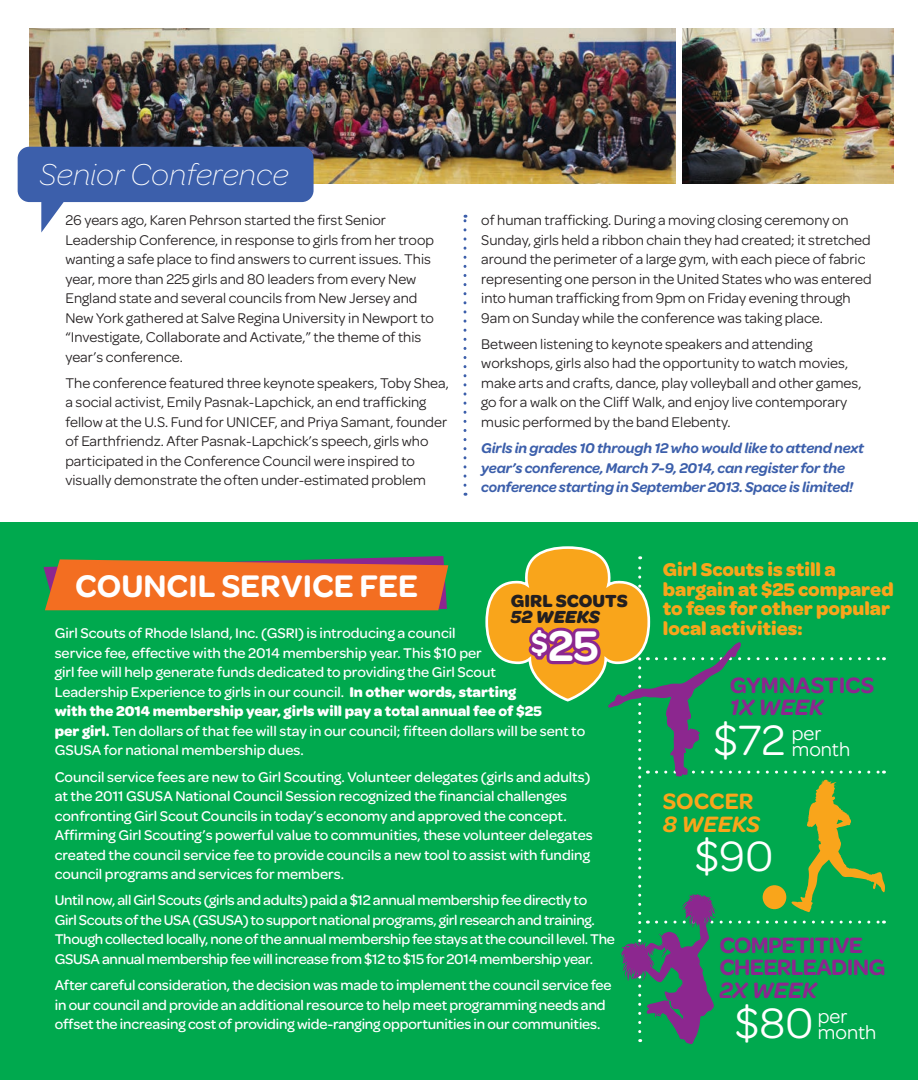
<style>
.page{position:relative;width:918px;height:1080px;background:#fff}
.page>*{position:absolute;margin:0;border:0;box-sizing:border-box;transform-origin:0 0}
.t1{font:600 45.9px "Omnes Girl Scouts";color:#fff}
.t2{font:45.3px "Omnes Girl Scouts";color:#fff}
.body_copy{font:600 33.3px "Omnes Girl Scouts";color:#fff}
.body_copy-2{font:italic 200 32.4px "Omnes Girl Scouts";color:#fff}
.t3{font:600 23.7px/22.4px "Omnes Girl Scouts";letter-spacing:-.03em;color:#8c278f}
.t4{font:italic 600 23.7px "Omnes Girl Scouts";color:#8c278f}
.t5{font:600 23.7px "Omnes Girl Scouts";color:#8c278f}
.t6{font:600 23.7px "Omnes Girl Scouts";color:#f9a51b}
.t7{font:italic 600 23.7px "Omnes Girl Scouts";color:#f9a51b}
.t8{font:20.55px/16.5px "Omnes Girl Scouts";color:#fff}
.t9{font:700 19.65px/19.6px "Omnes Girl Scouts";color:#f9a51b}
.t10{font:700 18.75px "Omnes Girl Scouts";color:#231f20}
.t11{font:italic 700 18.75px "Omnes Girl Scouts";color:#231f20}
.body_copy-3{font:500 15px/19.5px "Omnes Girl Scouts";letter-spacing:-.005em;color:#fff}
.body_copy-4{font:15px/19.5px "Omnes Girl Scouts";color:#231f20}
.body_copy-5{font:italic 600 15px/19.5px "Omnes Girl Scouts";letter-spacing:-.01em;color:#3c5fab}
.s1{font-weight:700}
</style>
<div class="page">
<img style="left:29px;top:29px;width:647px;height:155px">
<img style="left:683px;top:29px;width:210px;height:155px">
<svg style="left:18px;top:147px;width:296px;height:86px"></svg>
<div style="left:0;top:523px;width:918px;height:557px;background:#00a94e"></div>
<svg style="left:44px;top:556px;width:404px;height:54px;background:#d86e2b"></svg>
<svg style="left:464px;top:215px;width:2px;height:270px"></svg>
<svg style="left:485px;top:546px;width:400px;height:498px"></svg>
<p class="body_copy-2" style="left:40px;top:153px;width:251px">Senior Conference</p>
<p class="body_copy-4" style="left:65px;top:210px;width:370px">26 years ago, Karen Pehrson started the first Senior Leadership Conference, in response to girls from her troop wanting a safe place to find answers to current issues. This year, more than 225 girls and 80 leaders from every New England state and several councils from New Jersey and New York gathered at Salve Regina University in Newport to “Investigate, Collaborate and Activate,” the theme of this year’s conference.</p>
<p class="body_copy-4" style="left:65px;top:372px;width:385px">The conference featured three keynote speakers, Toby Shea, a social activist, Emily Pasnak-Lapchick, an end trafficking fellow at the U.S. Fund for UNICEF, and Priya Samant, founder of Earthfriendz. After Pasnak-Lapchick’s speech, girls who participated in the Conference Council were inspired to visually demonstrate the often under-estimated problem</p>
<p class="body_copy-4" style="left:481px;top:210px;width:392px">of human trafficking. During a moving closing ceremony on Sunday, girls held a ribbon chain they had created; it stretched around the perimeter of a large gym, with each piece of fabric representing one person in the United States who was entered into human trafficking from 9pm on Friday evening through 9am on Sunday while the conference was taking place.</p>
<p class="body_copy-4" style="left:481px;top:333px;width:382px">Between listening to keynote speakers and attending workshops, girls also had the opportunity to watch movies, make arts and crafts, dance, play volleyball and other games, go for a walk on the Cliff Walk, and enjoy live contemporary music performed by the band Elebenty.</p>
<p class="body_copy-5" style="left:481px;top:438px;width:384px">Girls in grades 10 through 12 who would like to attend next year’s conference, March 7-9, 2014, can register for the conference starting in September 2013. Space is limited!</p>
<p class="body_copy" style="left:75px;top:562px;width:344px">COUNCIL SERVICE FEE</p>
<p class="t10" style="left:511px;top:587px;width:118px">GIRL SCOUTS</p>
<p class="t11" style="left:511px;top:603px;width:90px">52 WEEKS</p>
<p class="t1" style="left:531px;top:613px;width:69px"><sup>$</sup>25</p>
<p class="body_copy-3" style="left:55px;top:623px;width:532px">Girl Scouts of Rhode Island, Inc. (GSRI) is introducing a council<br>service fee, effective with the 2014 membership year. This $10 per<br>girl fee will help generate funds dedicated to providing the Girl Scout<br>Leadership Experience to girls in our council. <span class="s1">In other words, starting<br>with the 2014 membership year, girls will pay a total annual fee of $25<br>per girl.</span> Ten dollars of that fee will stay in our council; fifteen dollars will be sent to GSUSA for national membership dues.</p>
<p class="body_copy-3" style="left:55px;top:766px;width:540px">Council service fees are new to Girl Scouting. Volunteer delegates (girls and adults) at the 2011 GSUSA National Council Session recognized the financial challenges confronting Girl Scout Councils in today’s economy and approved the concept.<br>Affirming Girl Scouting’s powerful value to communities, these volunteer delegates created the council service fee to provide councils a new tool to assist with funding council programs and services for members.</p>
<p class="body_copy-3" style="left:55px;top:890px;width:562px">Until now, all Girl Scouts (girls and adults) paid a $12 annual membership fee directly to<br>Girl Scouts of the USA (GSUSA) to support national programs, girl research and training.<br>Though collected locally, none of the annual membership fee stays at the council level. The GSUSA annual membership fee will increase from $12 to $15 for 2014 membership year.</p>
<p class="body_copy-3" style="left:55px;top:974px;width:559px">After careful consideration, the decision was made to implement the council service fee in our council and provide an additional resource to help meet programming needs and offset the increasing cost of providing wide-ranging opportunities in our communities.</p>
<p class="t9" style="left:663px;top:559px;width:232px">Girl Scouts is still a bargain at $25 compared to fees for other popular local activities:</p>
<p class="t5" style="left:730px;top:668px;width:146px">GYMNASTICS</p>
<p class="t4" style="left:730px;top:691px;width:95px">1X WEEK</p>
<p class="t2" style="left:714px;top:710px;width:73px">$72</p>
<p class="t8" style="left:792px;top:723px;width:60px">per month</p>
<p class="t6" style="left:663px;top:785px;width:92px">SOCCER</p>
<p class="t7" style="left:663px;top:807px;width:98px">8 WEEKS</p>
<p class="t2" style="left:695px;top:826px;width:80px">$90</p>
<p class="t3" style="left:719px;top:933px;width:168px">COMPETITIVE<br>CHEERLEADING</p>
<p class="t4" style="left:719px;top:973px;width:99px">2X WEEK</p>
<p class="t2" style="left:735px;top:993px;width:80px">$80</p>
<p class="t8" style="left:818px;top:1006px;width:60px">per month</p>
</div>
